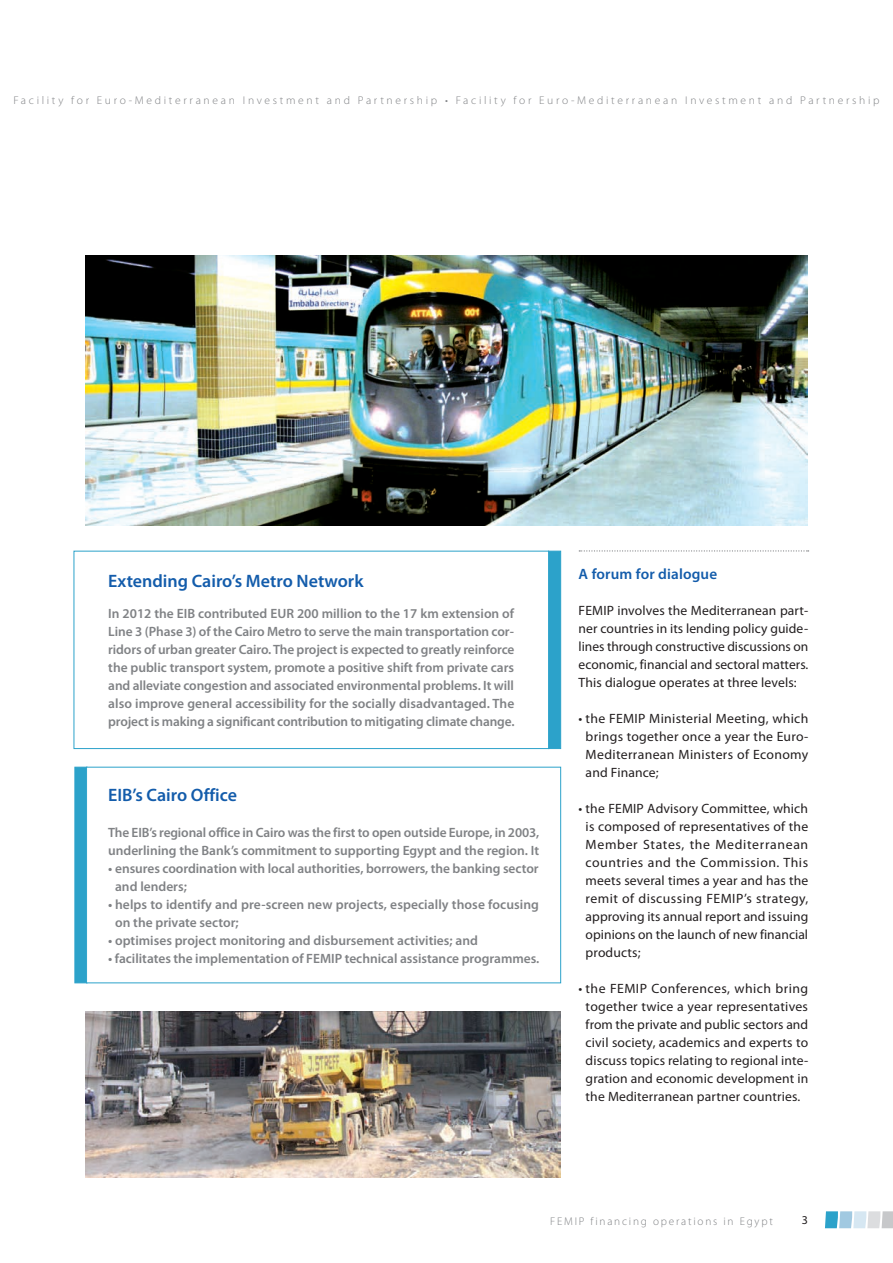
<style>
.page{position:relative;width:893px;height:1263px;background:#fff}
.page>*{position:absolute;margin:0;border:0;box-sizing:border-box;transform-origin:0 0}
.t1{font:600 18px "Myriad Pro";color:#135cab}
.t2{font:600 15px "Myriad Pro";letter-spacing:.01em;color:#135cab}
.t3{font:600 13.5px/18px "Myriad Pro";color:#808285}
.t4{font:13.5px/18px "Myriad Pro";letter-spacing:.01em;color:#231f20;text-align:justify}
.t5{font:12px "Myriad Pro";color:#231f20}
.t6{font:300 11.25px "Myriad Pro";letter-spacing:.23em;color:#808285}
.t7{font:300 11.25px "Myriad Pro";letter-spacing:.16em;color:#808285}
</style>
<div class="page">
<svg style="left:825px;top:1211px;width:68px;height:17px"></svg>
<svg style="left:579px;top:550px;width:230px;height:1px"></svg>
<div style="left:75px;top:767px;width:12px;height:216px;background:#2ca2ca"></div>
<div style="left:86px;top:767px;width:475px;height:216px;border:1px solid #2ca2ca"></div>
<div style="left:548px;top:551px;width:13px;height:197px;background:#2ca2ca"></div>
<div style="left:548px;top:551px;width:13px;height:198px;border:1px solid #2ca2ca"></div>
<div style="left:74px;top:551px;width:475px;height:198px;border:1px solid #2ca2ca"></div>
<img style="left:85px;top:255px;width:723px;height:270px">
<img style="left:85px;top:1011px;width:475px;height:167px">
<p class="t6" style="left:13px;top:94px;width:867px">Facility for Euro-Mediterranean Investment and Partnership • Facility for Euro-Mediterranean Investment and Partnership</p>
<h1 class="t1" style="left:108px;top:571px;width:257px">Extending Cairo’s Metro Network</h1>
<p class="t3" style="left:108px;top:605px;width:408px;text-align:justify">In 2012 the EIB contributed EUR 200 million to the 17 km extension of Line 3 (Phase 3) of the Cairo Metro to serve the main transportation cor&shy;ridors of urban greater Cairo. The project is expected to greatly reinforce the public transport system, promote a positive shift from private cars and alleviate congestion and associated environmental problems. It will also improve general accessibility for the socially disadvantaged. The project is making a significant contribution to mitigating climate change.</p>
<h1 class="t1" style="left:108px;top:785px;width:130px">EIB’s Cairo Office</h1>
<p class="t3" style="left:108px;top:823px;width:433px">The EIB’s regional office in Cairo was the first to open outside Europe, in 2003, underlining the Bank’s commitment to supporting Egypt and the region. It</p>
<p class="t3" style="left:115px;top:859px;width:425px;text-indent:-7px">• ensures coordination with local authorities, borrowers, the banking sector and lenders;</p>
<p class="t3" style="left:115px;top:895px;width:425px;text-indent:-7px">• helps to identify and pre-screen new projects, especially those focusing on the private sector;</p>
<p class="t3" style="left:108px;top:931px;width:371px">• optimises project monitoring and disbursement activities; and</p>
<p class="t3" style="left:108px;top:949px;width:433px">• facilitates the implementation of FEMIP technical assistance programmes.</p>
<p class="t2" style="left:579px;top:566px;width:140px">A forum for dialogue</p>
<p class="t4" style="left:579px;top:602px;width:231px">FEMIP involves the Mediterranean part&shy;ner countries in its lending policy guide&shy;lines through constructive discussions on economic, financial and sectoral matters.<br>This dialogue operates at three levels:</p>
<p class="t4" style="left:586px;top:710px;width:224px;text-indent:-7px">• the FEMIP Ministerial Meeting, which brings together once a year the Euro-Mediterranean Ministers of Economy and Finance;</p>
<p class="t4" style="left:586px;top:800px;width:224px;text-indent:-7px">• the FEMIP Advisory Committee, which is composed of representatives of the Member States, the Mediterranean countries and the Commission. This meets several times a year and has the remit of discussing FEMIP’s strategy, approving its annual report and issuing opinions on the launch of new financial products;</p>
<p class="t4" style="left:579px;top:980px;width:231px;text-align:center">• the FEMIP Conferences, which bring together twice a year representatives from the private and public sectors and civil society, academics and experts to discuss topics relating to regional inte&shy;gration and economic development in the Mediterranean partner countries.</p>
<p class="t7" style="left:550px;top:1215px;width:224px">FEMIP financing operations in Egypt</p>
<p class="t5" style="left:802px;top:1213px;width:8px">3</p>
</div>
